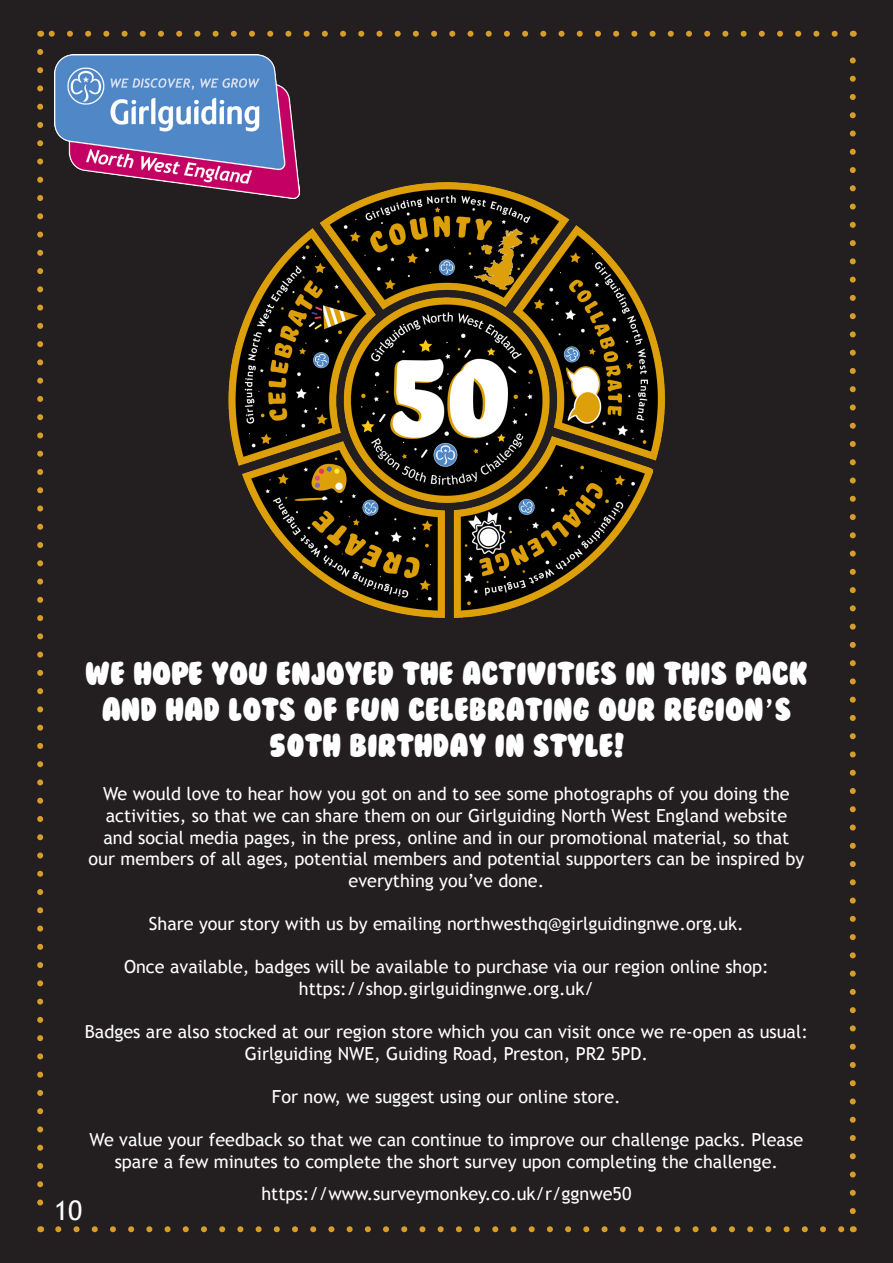
<style>
.page{position:relative;width:893px;height:1263px;background:#231f20}
.page>*{position:absolute;margin:0;border:0;box-sizing:border-box;transform-origin:0 0}
.t1{font:30px/36px "Bubble Gum";color:#fff;text-align:center}
.t2{font:27px "Trebuchet MS";color:#fff}
.t3{font:18px/21.6px "Trebuchet MS";color:#fff;text-align:center}
.s1{font-family:"Trebuchet MS"}
</style>
<div class="page">
<svg style="left:37px;top:52px;width:6px;height:1154px"></svg>
<svg style="left:58px;top:1226px;width:786px;height:6px"></svg>
<svg style="left:850px;top:57px;width:6px;height:1154px"></svg>
<svg style="left:49px;top:31px;width:786px;height:6px"></svg>
<img style="left:54px;top:54px;width:245px;height:137px">
<img style="left:228px;top:182px;width:437px;height:436px">
<p class="t1" style="left:85px;top:656px;width:724px">WE HOPE YOU ENJOYED THE ACTIVITIES IN THIS PACK<br>AND HAD LOTS OF FUN CELEBRATING OUR REGION<span class="s1">’</span>S<br>50TH BIRTHDAY IN STYLE!</p>
<p class="t3" style="left:89px;top:783px;width:717px">We would love to hear how you got on and to see some photographs of you doing the activities, so that we can share them on our Girlguiding North West England website<br>and social media pages, in the press, online and in our promotional material, so that our members of all ages, potential members and potential supporters can be inspired by everything you’ve done.</p>
<p class="t3" style="left:149px;top:913px;width:596px">Share your story with us by emailing northwesthq@girlguidingnwe.org.uk.</p>
<p class="t3" style="left:124px;top:956px;width:646px">Once available, badges will be available to purchase via our region online shop:</p>
<p class="t3" style="left:299px;top:978px;width:297px">https://shop.girlguidingnwe.org.uk/</p>
<p class="t3" style="left:85px;top:1021px;width:725px">Badges are also stocked at our region store which you can visit once we re-open as usual:</p>
<p class="t3" style="left:245px;top:1043px;width:405px">Girlguiding NWE, Guiding Road, Preston, PR2 5PD.</p>
<p class="t3" style="left:272px;top:1086px;width:350px">For now, we suggest using our online store.</p>
<p class="t3" style="left:90px;top:1129px;width:715px">We value your feedback so that we can continue to improve our challenge packs. Please spare a few minutes to complete the short survey upon completing the challenge.</p>
<p class="t3" style="left:261px;top:1183px;width:371px">https://www.surveymonkey.co.uk/r/ggnwe50</p>
<p class="t2" style="left:54px;top:1194px;width:30px">10</p>
</div>
